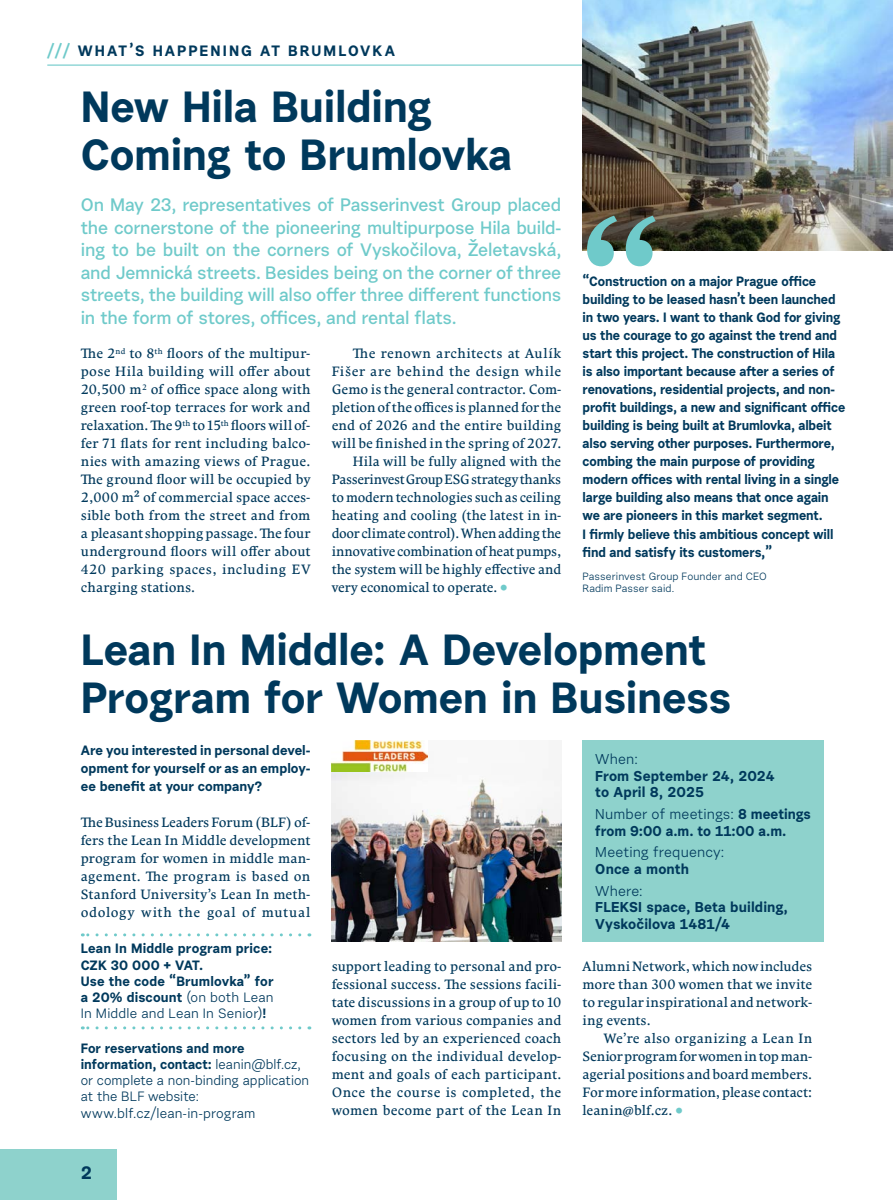
<style>
.page{position:relative;width:893px;height:1200px;background:#fff}
.page>*{position:absolute;margin:0;border:0;box-sizing:border-box;transform-origin:0 0}
.t1{font:225px "Bely";color:#6fcaca}
.t2{font:700 43.5px/48px "Urban Grotesk Re Bo";letter-spacing:-.005em;color:#00395c}
.t3{font:700 18px/22.5px "Urban Grotesk Li Se";letter-spacing:-.015em;color:#6fcaca;text-align:justify}
.t4{font:700 18px "Urban Grotesk Re Bo";color:#00395c}
.t5{font:700 15px "Urban Grotesk Re Bo";letter-spacing:.135em;color:#00395c}
.t6{font:700 14.25px/16.5px "Urban Grotesk Re Bo";letter-spacing:.01em;color:#00395c}
.t7{font:14.25px "Urban Grotesk Re Bo";letter-spacing:.005em;color:#00395c}
.t8{font:13.5px/18px "Comenia Serif Pro";letter-spacing:.01em;color:#00395c;text-align:justify}
.t9{font:700 13.5px/18px "Urban Grotesk Re Bo";letter-spacing:-.01em;color:#00395c;text-align:justify}
.t10{font:13.5px/16.2px "Urban Grotesk Re Bo";letter-spacing:.005em;color:#00395c}
.t11{font:700 13.5px/16.2px "Urban Grotesk Re Bo";letter-spacing:.01em;color:#00395c}
.t12{font:13.5px "Comenia Serif Pro";letter-spacing:-.015em;color:#00395c}
.t13{font:13.5px "Comenia Serif Pro";letter-spacing:.04em;color:#00395c}
.t14{font:13.5px "Comenia Serif Pro";letter-spacing:-.01em;color:#00395c}
.t15{font:13.5px "Comenia Serif Pro";letter-spacing:-.02em;color:#00395c}
.t16{font:10.5px/12.6px "Urban Grotesk Re Bo";letter-spacing:.01em;color:#00395c}
.s1{color:#6fcaca}
.s2{font-weight:400}
.s3{font-weight:700}
</style>
<div class="page">
<div style="left:0;top:1148px;width:117px;height:51px;background:#8ed2cc"></div>
<img style="left:332px;top:754px;width:229px;height:187px">
<hr style="left:47px;top:64px;width:765px;height:2px;background:#6fcaca">
<div style="left:583px;top:740px;width:241px;height:201px;background:#8ed2cc"></div>
<svg style="left:82px;top:933px;width:218px;height:3px"></svg>
<svg style="left:82px;top:1026px;width:218px;height:3px"></svg>
<img style="left:583px;top:0;width:310px;height:250px">
<img style="left:332px;top:740px;width:95px;height:31px">
<p class="t5" style="left:47px;top:41px;width:349px"><span class="s1">///</span> WHAT’S HAPPENING AT BRUMLOVKA</p>
<h2 class="t2" style="left:81px;top:82px;width:433px">New Hila Building<br>Coming to Brumlovka</h2>
<p class="t3" style="left:81px;top:193px;width:482px">On May 23, representatives of Passerinvest Group placed the cornerstone of the pioneering multipurpose Hila build&shy;ing to be built on the corners of Vyskočilova, Želetavská, and Jemnická streets. Besides being on the corner of three streets, the building will also offer three different functions in the form of stores, offices, and rental flats.</p>
<p class="t8" style="left:81px;top:344px;width:231px">The 2<sup>nd</sup> to 8<sup>th</sup> floors of the multipur&shy;pose Hila building will offer about 20,500 m<sup>2</sup> of office space along with green roof-top terraces for work and relaxation. The 9<sup>th</sup> to 15<sup>th</sup> floors will of&shy;fer 71 flats for rent including balco&shy;nies with amazing views of Prague.<br>The ground floor will be occupied by 2,000 m² of commercial space acces&shy;sible both from the street and from a pleasant shopping passage. The four underground floors will offer about 420 parking spaces, including EV charging stations.</p>
<p class="t13" style="left:353px;top:344px;width:210px">The renown architects at Aulík</p>
<p class="t13" style="left:332px;top:362px;width:231px">Fišer are behind the design while</p>
<p class="t8" style="left:332px;top:380px;width:231px">Gemo is the general contractor. Com-</p>
<p class="t14" style="left:332px;top:398px;width:231px">pletion of the offices is planned for the</p>
<p class="t8" style="left:332px;top:416px;width:231px">end of 2026 and the entire building</p>
<p class="t8" style="left:332px;top:434px;width:231px">will be finished in the spring of 2027.</p>
<p class="t8" style="left:353px;top:452px;width:210px">Hila will be fully aligned with the</p>
<p class="t15" style="left:332px;top:470px;width:231px">Passerinvest Group ESG strategy thanks</p>
<p class="t8" style="left:332px;top:488px;width:231px">to modern technologies such as ceiling</p>
<p class="t8" style="left:332px;top:506px;width:231px">heating and cooling (the latest in in-</p>
<p class="t12" style="left:332px;top:524px;width:231px">door climate control). When adding the</p>
<p class="t12" style="left:332px;top:542px;width:231px">innovative combination of heat pumps,</p>
<p class="t8" style="left:332px;top:560px;width:231px">the system will be highly effective and</p>
<p class="t8" style="left:332px;top:578px;width:177px">very economical to operate. <span class="s1">•</span></p>
<h1 class="t1" style="left:583px;top:145px;width:77px">“</h1>
<p class="t9" style="left:583px;top:272px;width:264px;text-align:left">“Construction on a major Prague office building to be leased hasn’t been launched in two years. I want to thank God for giving us the courage to go against the trend and start this project. The construction of Hila is also important because after a series of renovations, residential projects, and non&shy;profit buildings, a new and significant office building is being built at Brumlovka, albeit also serving other purposes. Furthermore, combing the main purpose of providing modern offices with rental living in a single large building also means that once again we are pioneers in this market segment.<br>I firmly believe this ambitious concept will find and satisfy its customers,”</p>
<p class="t16" style="left:583px;top:569px;width:186px">Passerinvest Group Founder and CEO<br>Radim Passer said.</p>
<h2 class="t2" style="left:81px;top:625px;width:652px">Lean In Middle: A Development<br>Program for Women in Business</h2>
<p class="t9" style="left:81px;top:740px;width:231px">Are you interested in personal devel&shy;opment for yourself or as an employ&shy;ee benefit at your company?</p>
<p class="t8" style="left:81px;top:812px;width:231px">The Business Leaders Forum (BLF) of&shy;fers the Lean In Middle development program for women in middle man&shy;agement. The program is based on Stanford University’s Lean In meth&shy;odology with the goal of mutual</p>
<p class="t7" style="left:595px;top:750px;width:44px">When:</p>
<p class="t6" style="left:595px;top:767px;width:181px">From September 24, 2024 to April 8, 2025</p>
<p class="t6" style="left:595px;top:805px;width:217px"><span class="s2">Number of meetings:</span> 8 meetings from 9:00 a.m. to 11:00 a.m.</p>
<p class="t7" style="left:595px;top:843px;width:131px">Meeting frequency:</p>
<p class="t6" style="left:595px;top:860px;width:95px">Once a month</p>
<p class="t7" style="left:595px;top:881px;width:49px">Where:</p>
<p class="t6" style="left:595px;top:898px;width:194px">FLEKSI space, Beta building,<br>Vyskočilova 1481/4</p>
<p class="t11" style="left:81px;top:940px;width:194px">Lean In Middle program price:<br>CZK 30 000 + VAT.<br>Use the code “Brumlovka” for a 20% discount <span class="s2">(on both Lean<br>In Middle and Lean In Senior)</span>!</p>
<p class="t10" style="left:81px;top:1039px;width:230px"><span class="s3">For reservations and more information, contact:</span> leanin@blf.cz, or complete a non-binding application at the BLF website: www.blf.cz/lean-in-program</p>
<h3 class="t4" style="left:81px;top:1160px;width:13px">2</h3>
<p class="t8" style="left:332px;top:956px;width:231px">support leading to personal and pro&shy;fessional success. The sessions facili&shy;tate discussions in a group of up to 10 women from various companies and sectors led by an experienced coach focusing on the individual develop&shy;ment and goals of each participant.<br>Once the course is completed, the women become part of the Lean In</p>
<p class="t8" style="left:583px;top:956px;width:231px">Alumni Network, which now includes more than 300 women that we invite to regular inspirational and network&shy;ing events.</p>
<p class="t8" style="left:583px;top:1028px;width:231px;text-indent:21px">We’re also organizing a Lean In Senior program for women in top man&shy;agerial positions and board members.<br>For more information, please contact: leanin@blf.cz. <span class="s1">•</span></p>
</div>
